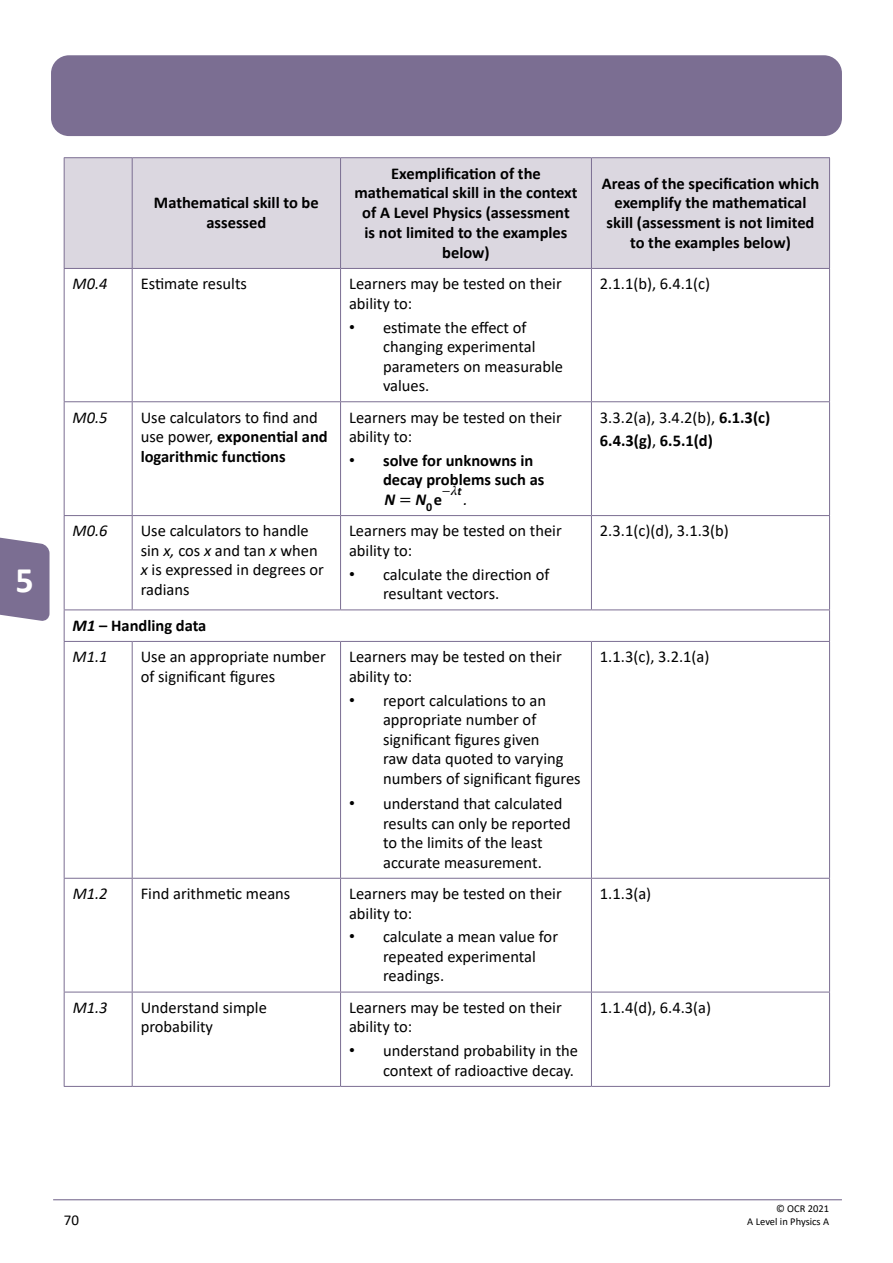
<style>
.page{position:relative;width:893px;height:1263px;background:#fff}
.page>*{position:absolute;margin:0;border:0;box-sizing:border-box;transform-origin:0 0}
.t1{font:700 36px "Calibri";color:#fff}
.TableText{font:16.5px/19.5px "Calibri";color:#000}
.TableHeader{font:700 16.5px/19.8px "Calibri";color:#000;text-align:center}
.TableText-2{font:700 16.5px/19.5px "Calibri";color:#000}
.TableText-3{font:italic 16.5px "Calibri";color:#000}
.t2{font:italic 700 16.5px "Calibri";color:#000}
.t3{font:700 16.5px "MM Times";color:#000}
.t4{font:15px "Calibri";color:#000}
.t5{font:700 12px "MM Times";color:#000}
.t6{font:700 12px "Calibri";color:#000}
.t7{font:10.5px "Calibri";color:#000}
.s1{font-family:"Arial"}
.s2{font-weight:400}
.s3{font-family:"Arial";font-weight:400}
.s4{font-style:normal}
.s5{font-family:"M Ma Greek";font-style:italic}
.s6{font-family:"Calibri";font-style:italic}
.s7{font-style:italic}
.s8{font-weight:700}
</style>
<div class="page">
<hr style="left:53px;top:1199px;width:789px;height:1px;background:#7b6e92">
<div style="left:51px;top:55px;width:791px;height:81px;background:#7b6e92;border-radius:18px"></div>
<svg style="left:0;top:537px;width:50px;height:84px;background:#877c9c"></svg>
<div style="left:65px;top:158px;width:764px;height:110px;background:#dbd7e0"></div>
<hr style="left:132px;top:269px;width:1px;height:132px;background:#7b6e92">
<hr style="left:340px;top:269px;width:1px;height:132px;background:#7b6e92">
<hr style="left:591px;top:269px;width:1px;height:132px;background:#7b6e92">
<hr style="left:132px;top:402px;width:1px;height:113px;background:#7b6e92">
<hr style="left:340px;top:402px;width:1px;height:113px;background:#7b6e92">
<hr style="left:591px;top:402px;width:1px;height:113px;background:#7b6e92">
<hr style="left:64px;top:515px;width:68px;height:1px;background:#7b6e92">
<hr style="left:132px;top:515px;width:209px;height:1px;background:#7b6e92">
<hr style="left:132px;top:516px;width:1px;height:93px;background:#7b6e92">
<hr style="left:341px;top:515px;width:250px;height:1px;background:#7b6e92">
<hr style="left:340px;top:516px;width:1px;height:93px;background:#7b6e92">
<hr style="left:591px;top:515px;width:239px;height:1px;background:#7b6e92">
<hr style="left:591px;top:516px;width:1px;height:93px;background:#7b6e92">
<hr style="left:64px;top:609px;width:68px;height:1px;background:#7b6e92">
<hr style="left:132px;top:609px;width:209px;height:1px;background:#7b6e92">
<hr style="left:341px;top:609px;width:250px;height:1px;background:#7b6e92">
<hr style="left:591px;top:609px;width:239px;height:1px;background:#7b6e92">
<hr style="left:64px;top:641px;width:68px;height:1px;background:#7b6e92">
<hr style="left:132px;top:641px;width:209px;height:1px;background:#7b6e92">
<hr style="left:132px;top:642px;width:1px;height:236px;background:#7b6e92">
<hr style="left:341px;top:641px;width:250px;height:1px;background:#7b6e92">
<hr style="left:340px;top:642px;width:1px;height:236px;background:#7b6e92">
<hr style="left:591px;top:641px;width:239px;height:1px;background:#7b6e92">
<hr style="left:591px;top:642px;width:1px;height:236px;background:#7b6e92">
<hr style="left:64px;top:878px;width:68px;height:1px;background:#7b6e92">
<hr style="left:132px;top:878px;width:209px;height:1px;background:#7b6e92">
<hr style="left:132px;top:879px;width:1px;height:113px;background:#7b6e92">
<hr style="left:341px;top:878px;width:250px;height:1px;background:#7b6e92">
<hr style="left:340px;top:879px;width:1px;height:113px;background:#7b6e92">
<hr style="left:591px;top:878px;width:239px;height:1px;background:#7b6e92">
<hr style="left:591px;top:879px;width:1px;height:113px;background:#7b6e92">
<hr style="left:64px;top:992px;width:68px;height:1px;background:#7b6e92">
<hr style="left:132px;top:992px;width:209px;height:1px;background:#7b6e92">
<hr style="left:132px;top:992px;width:1px;height:94px;background:#7b6e92">
<hr style="left:341px;top:992px;width:250px;height:1px;background:#7b6e92">
<hr style="left:340px;top:992px;width:1px;height:94px;background:#7b6e92">
<hr style="left:591px;top:992px;width:239px;height:1px;background:#7b6e92">
<hr style="left:591px;top:992px;width:1px;height:94px;background:#7b6e92">
<hr style="left:64px;top:401px;width:68px;height:1px;background:#7b6e92">
<hr style="left:132px;top:401px;width:209px;height:1px;background:#7b6e92">
<hr style="left:341px;top:401px;width:250px;height:1px;background:#7b6e92">
<hr style="left:591px;top:401px;width:239px;height:1px;background:#7b6e92">
<hr style="left:64px;top:269px;width:1px;height:132px;background:#7b6e92">
<hr style="left:829px;top:269px;width:1px;height:132px;background:#7b6e92">
<hr style="left:64px;top:402px;width:1px;height:113px;background:#7b6e92">
<hr style="left:829px;top:402px;width:1px;height:113px;background:#7b6e92">
<hr style="left:64px;top:516px;width:1px;height:93px;background:#7b6e92">
<hr style="left:829px;top:516px;width:1px;height:93px;background:#7b6e92">
<hr style="left:64px;top:610px;width:1px;height:31px;background:#7b6e92">
<hr style="left:829px;top:610px;width:1px;height:31px;background:#7b6e92">
<hr style="left:64px;top:642px;width:1px;height:236px;background:#7b6e92">
<hr style="left:829px;top:642px;width:1px;height:236px;background:#7b6e92">
<hr style="left:64px;top:879px;width:1px;height:113px;background:#7b6e92">
<hr style="left:829px;top:879px;width:1px;height:113px;background:#7b6e92">
<hr style="left:64px;top:992px;width:1px;height:94px;background:#7b6e92">
<hr style="left:829px;top:992px;width:1px;height:94px;background:#7b6e92">
<hr style="left:64px;top:1086px;width:68px;height:1px;background:#7b6e92">
<hr style="left:132px;top:1086px;width:209px;height:1px;background:#7b6e92">
<hr style="left:341px;top:1086px;width:250px;height:1px;background:#7b6e92">
<hr style="left:591px;top:1086px;width:239px;height:1px;background:#7b6e92">
<hr style="left:64px;top:157px;width:68px;height:1px;background:#7b6e92">
<hr style="left:132px;top:157px;width:209px;height:1px;background:#7b6e92">
<hr style="left:132px;top:158px;width:1px;height:110px;background:#7b6e92">
<hr style="left:341px;top:157px;width:250px;height:1px;background:#7b6e92">
<hr style="left:340px;top:158px;width:1px;height:110px;background:#7b6e92">
<hr style="left:591px;top:157px;width:239px;height:1px;background:#7b6e92">
<hr style="left:591px;top:158px;width:1px;height:110px;background:#7b6e92">
<hr style="left:829px;top:158px;width:1px;height:110px;background:#7b6e92">
<hr style="left:64px;top:268px;width:68px;height:1px;background:#7b6e92">
<hr style="left:132px;top:268px;width:209px;height:1px;background:#7b6e92">
<hr style="left:341px;top:268px;width:250px;height:1px;background:#7b6e92">
<hr style="left:591px;top:268px;width:239px;height:1px;background:#7b6e92">
<hr style="left:64px;top:158px;width:1px;height:110px;background:#7b6e92">
<h1 class="t1" style="left:16px;top:555px;width:20px">5</h1>
<p class="TableHeader" style="left:154px;top:193px;width:166px">Mathematical skill to be assessed</p>
<p class="TableHeader" style="left:354px;top:163px;width:225px">Exemplification of the mathematical skill in the context of A Level Physics (assessment<br>is not limited to the examples below)</p>
<p class="TableHeader" style="left:602px;top:173px;width:219px">Areas of the specification which exemplify the mathematical skill (assessment is not limited to the examples below)</p>
<p class="TableText-3" style="left:73px;top:272px;width:36px">M0.4</p>
<p class="TableText" style="left:141px;top:274px;width:108px">Estimate results</p>
<p class="TableText" style="left:349px;top:274px;width:214px">Learners may be tested on their ability to:</p>
<p class="TableText" style="left:383px;top:317px;width:181px;text-indent:-34px"><span class="s1">•</span> estimate the effect of changing experimental parameters on measurable values.</p>
<p class="TableText-3" style="left:73px;top:406px;width:36px">M0.5</p>
<p class="TableText-2" style="left:141px;top:407px;width:189px"><span class="s2">Use calculators to find and use power,</span> exponential and logarithmic functions</p>
<p class="TableText" style="left:349px;top:407px;width:214px">Learners may be tested on their ability to:</p>
<p class="TableHeader" style="left:383px;top:450px;width:163px;text-align:left;text-indent:-34px"><span class="s3">•</span> solve for unknowns in decay problems such as</p>
<p class="t2" style="left:384px;top:488px;width:59px">N N<span class="s4">e</span></p>
<p class="t5" style="left:442px;top:485px;width:21px">-<span class="s5">m</span><span class="s6">t</span></p>
<p class="t3" style="left:400px;top:492px;width:13px">=</p>
<p class="t6" style="left:426px;top:498px;width:8px">0</p>
<p class="TableText-3" style="left:464px;top:488px;width:6px">.</p>
<p class="TableText-3" style="left:73px;top:519px;width:36px">M0.6</p>
<p class="TableText" style="left:141px;top:521px;width:185px">Use calculators to handle sin <span class="s7">x,</span> cos <span class="s7">x</span> and tan <span class="s7">x</span> when <span class="s7">x</span> is expressed in degrees or radians</p>
<p class="TableText" style="left:349px;top:521px;width:214px">Learners may be tested on their ability to:</p>
<p class="TableText" style="left:383px;top:564px;width:168px;text-indent:-34px"><span class="s1">•</span> calculate the direction of resultant vectors.</p>
<p class="TableText-2" style="left:73px;top:615px;width:135px"><span class="s7">M1</span> – Handling data</p>
<p class="TableText-3" style="left:73px;top:645px;width:36px">M1.1</p>
<p class="TableText" style="left:141px;top:647px;width:187px">Use an appropriate number of significant figures</p>
<p class="TableText" style="left:349px;top:647px;width:214px">Learners may be tested on their ability to:</p>
<p class="TableText" style="left:383px;top:690px;width:199px;text-indent:-34px"><span class="s1">•</span> report calculations to an appropriate number of significant figures given<br>raw data quoted to varying numbers of significant figures</p>
<p class="TableText" style="left:383px;top:793px;width:189px;text-indent:-34px"><span class="s1">•</span> understand that calculated results can only be reported to the limits of the least accurate measurement.</p>
<p class="TableText-3" style="left:73px;top:882px;width:36px">M1.2</p>
<p class="TableText" style="left:141px;top:883px;width:151px">Find arithmetic means</p>
<p class="TableText" style="left:349px;top:883px;width:214px">Learners may be tested on their ability to:</p>
<p class="TableText" style="left:383px;top:927px;width:176px;text-indent:-34px"><span class="s1">•</span> calculate a mean value for repeated experimental readings.</p>
<p class="TableText-3" style="left:73px;top:996px;width:36px">M1.3</p>
<p class="TableText" style="left:141px;top:997px;width:128px">Understand simple probability</p>
<p class="TableText" style="left:349px;top:997px;width:214px">Learners may be tested on their ability to:</p>
<p class="TableText" style="left:349px;top:1040px;width:230px;text-align:right"><span class="s1">•</span> understand probability in the context of radioactive decay.</p>
<p class="TableText" style="left:600px;top:274px;width:112px">2.1.1(b), 6.4.1(c)</p>
<p class="TableText" style="left:600px;top:407px;width:172px">3.3.2(a), 3.4.2(b), <span class="s8">6.1.3(c)</span></p>
<p class="TableText-2" style="left:600px;top:431px;width:114px">6.4.3(g)<span class="s2">,</span> 6.5.1(d)</p>
<p class="TableText" style="left:600px;top:521px;width:130px">2.3.1(c)(d), 3.1.3(b)</p>
<p class="TableText" style="left:600px;top:647px;width:111px">1.1.3(c), 3.2.1(a)</p>
<p class="TableText" style="left:600px;top:883px;width:53px">1.1.3(a)</p>
<p class="TableText" style="left:600px;top:997px;width:113px">1.1.4(d), 6.4.3(a)</p>
<p class="t7" style="left:776px;top:1201px;width:55px">© OCR 2021</p>
<p class="t4" style="left:64px;top:1209px;width:17px">70</p>
<p class="t7" style="left:747px;top:1214px;width:83px">A Level in Physics A</p>
</div>
